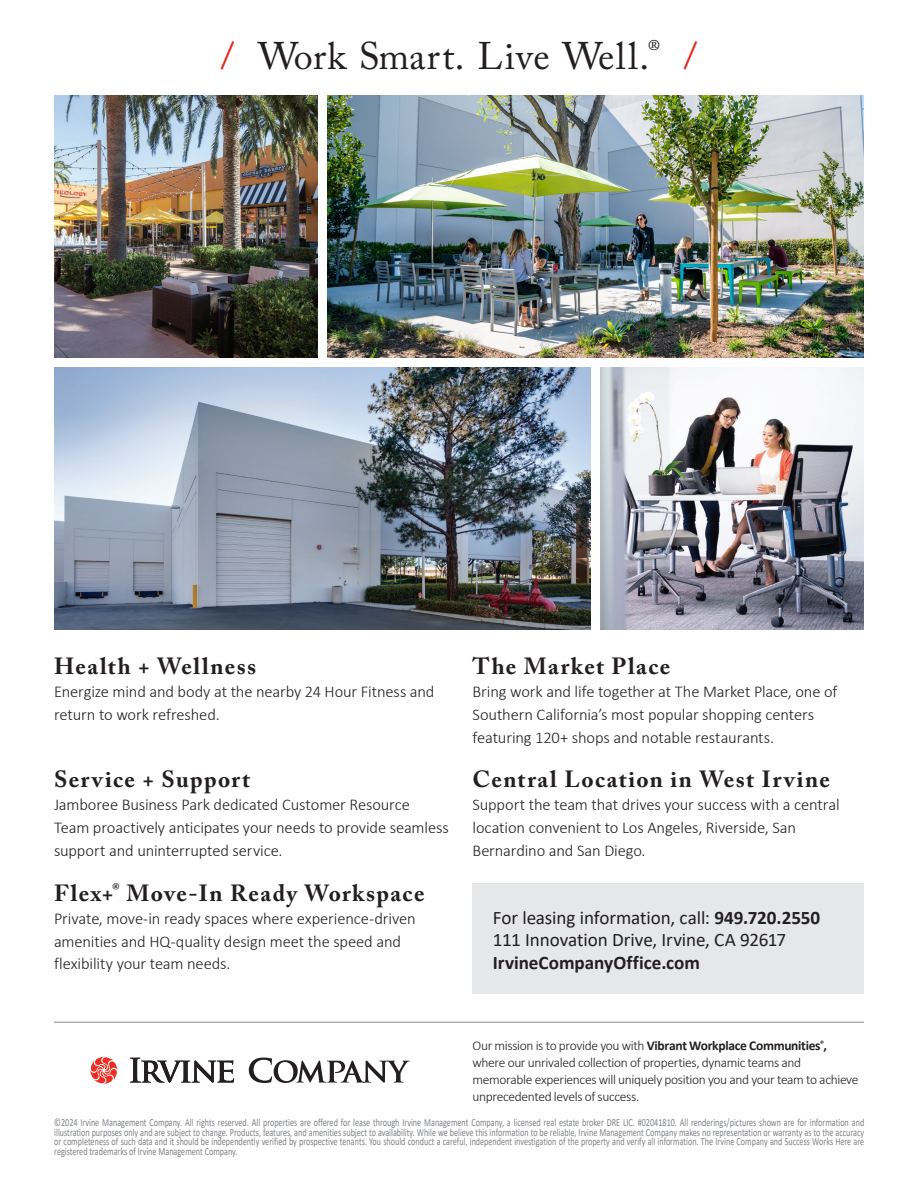
<style>
.page{position:relative;width:918px;height:1188px;background:#fff}
.page>*{position:absolute;margin:0;border:0;box-sizing:border-box;transform-origin:0 0}
.t1{font:38.25px "Adobe Caslon Pro";letter-spacing:.025em;color:#231f20}
.Sub_Heads{font:700 23.25px "Adobe Caslon Pro";letter-spacing:.06em;color:#231f20}
.Body_Copy{font:19.2px "Calibri";letter-spacing:-.01em;color:#231f20}
.Body_Copy-2{font:700 19.2px "Calibri";color:#231f20}
.Body_Copy-3{font:300 16.5px/22.8px "Calibri";letter-spacing:-.01em;color:#231f20}
.Body_Copy-4{font:300 13.5px/16.8px "Calibri";letter-spacing:-.025em;color:#231f20}
.t2{font:10.8px/9.8px "Calibri";color:#808285;text-align:justify;scale:.75 1}
.s1{color:#e72419}
.s2{font-weight:700}
</style>
<div class="page">
<img style="left:328px;top:96px;width:536px;height:261px">
<img style="left:54px;top:368px;width:537px;height:261px">
<div style="left:472px;top:884px;width:392px;height:110px;background:#e6e7e9"></div>
<hr style="left:54px;top:1022px;width:810px;height:1px;background:#939598">
<img style="left:54px;top:96px;width:263px;height:261px">
<img style="left:601px;top:368px;width:263px;height:261px">
<svg style="left:249px;top:1058px;width:161px;height:25px"></svg>
<svg style="left:130px;top:1058px;width:104px;height:25px"></svg>
<svg style="left:90px;top:1056px;width:28px;height:28px"></svg>
<p class="t1" style="left:221px;top:33px;width:478px"><span class="s1">/</span> Work Smart. Live Well.<sup>®</sup> <span class="s1">/</span></p>
<p class="Sub_Heads" style="left:54px;top:653px;width:204px">Health + Wellness</p>
<p class="Body_Copy-3" style="left:54px;top:680px;width:382px">Energize mind and body at the nearby 24 Hour Fitness and</p>
<p class="Body_Copy-3" style="left:54px;top:703px;width:167px">return to work refreshed.</p>
<p class="Sub_Heads" style="left:54px;top:766px;width:198px">Service + Support</p>
<p class="Body_Copy-3" style="left:54px;top:793px;width:396px">Jamboree Business Park dedicated Customer Resource<br>Team proactively anticipates your needs to provide seamless support and uninterrupted service.</p>
<p class="Sub_Heads" style="left:54px;top:879px;width:372px">Flex+<sup>®</sup> Move-In Ready Workspace</p>
<p class="Body_Copy-3" style="left:54px;top:907px;width:363px">Private, move-in ready spaces where experience-driven amenities and HQ-quality design meet the speed and flexibility your team needs.</p>
<p class="Sub_Heads" style="left:472px;top:653px;width:199px">The Market Place</p>
<p class="Body_Copy-3" style="left:472px;top:680px;width:366px">Bring work and life together at The Market Place, one of</p>
<p class="Body_Copy-3" style="left:472px;top:703px;width:343px">Southern California’s most popular shopping centers</p>
<p class="Body_Copy-3" style="left:472px;top:726px;width:303px">featuring 120+ shops and notable restaurants.</p>
<p class="Sub_Heads" style="left:472px;top:766px;width:359px">Central Location in West Irvine</p>
<p class="Body_Copy-3" style="left:472px;top:793px;width:369px">Support the team that drives your success with a central</p>
<p class="Body_Copy-3" style="left:472px;top:816px;width:325px">location convenient to Los Angeles, Riverside, San</p>
<p class="Body_Copy-3" style="left:472px;top:839px;width:175px">Bernardino and San Diego.</p>
<p class="Body_Copy" style="left:493px;top:904px;width:329px">For leasing information, call: <span class="s2">949.720.2550</span></p>
<p class="Body_Copy" style="left:493px;top:926px;width:295px">111 Innovation Drive, Irvine, CA 92617</p>
<p class="Body_Copy-2" style="left:493px;top:949px;width:209px">IrvineCompanyOffice.com</p>
<p class="Body_Copy-4" style="left:472px;top:1037px;width:388px">Our mission is to provide you with <span class="s2">Vibrant Workplace Communities</span><sup>®</sup><span class="s2">, </span>where our unrivaled collection of properties, dynamic teams and memorable experiences will uniquely position you and your team to achieve unprecedented levels of success.</p>
<p class="t2" style="left:54px;top:1117px;width:1082px">©2024 Irvine Management Company. All rights reserved. All properties are offered for lease through Irvine Management Company, a licensed real estate broker DRE LIC. #02041810. All renderings/pictures shown are for information and illustration purposes only and are subject to change. Products, features, and amenities subject to availability. While we believe this information to be reliable, Irvine Management Company makes no representation or warranty as to the accuracy or completeness of such data and it should be independently verified by prospective tenants. You should conduct a careful, independent investigation of the property and verify all information. The Irvine Company and Success Works Here are registered trademarks of Irvine Management Company.</p>
</div>
